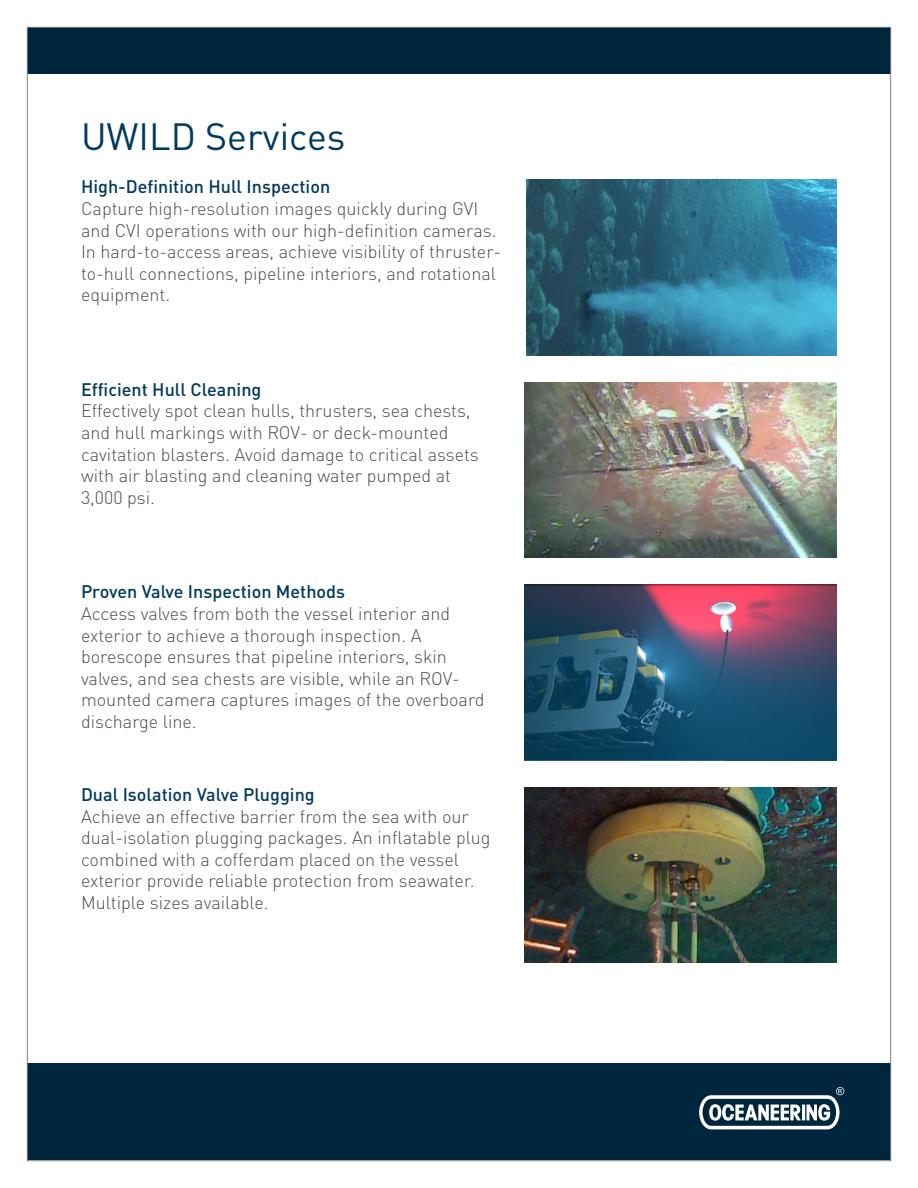
<style>
.page{position:relative;width:918px;height:1188px;background:#fff}
.page>*{position:absolute;margin:0;border:0;box-sizing:border-box;transform-origin:0 0}
.Heading{font:37.5px "DINOT";color:#003a5d}
.Ingress{font:300 18px/21.6px "DINOT";color:#4b4c4d}
.Ingress_features_tec{font:500 18px "DINOT";color:#003a5d}
</style>
<div class="page">
<div style="left:27px;top:28px;width:864px;height:46px;background:#00263e"></div>
<div style="left:27px;top:1064px;width:864px;height:96px;background:#00263e"></div>
<svg style="left:699px;top:1087px;width:145px;height:42px"></svg>
<img style="left:527px;top:180px;width:310px;height:175px">
<img style="left:525px;top:382px;width:312px;height:176px">
<img style="left:525px;top:787px;width:312px;height:176px">
<img style="left:525px;top:585px;width:312px;height:175px">
<p class="Heading" style="left:81px;top:113px;width:266px">UWILD Services</p>
<p class="Ingress_features_tec" style="left:81px;top:175px;width:251px">High-Definition Hull Inspection</p>
<p class="Ingress" style="left:81px;top:197px;width:422px">Capture high-resolution images quickly during GVI and CVI operations with our high-definition cameras.<br>In hard-to-access areas, achieve visibility of thruster&shy;to-hull connections, pipeline interiors, and rotational equipment.</p>
<p class="Ingress_features_tec" style="left:81px;top:378px;width:182px">Efficient Hull Cleaning</p>
<p class="Ingress" style="left:81px;top:400px;width:399px">Effectively spot clean hulls, thrusters, sea chests, and hull markings with ROV- or deck-mounted cavitation blasters. Avoid damage to critical assets with air blasting and cleaning water pumped at 3,000 psi.</p>
<p class="Ingress_features_tec" style="left:81px;top:580px;width:266px">Proven Valve Inspection Methods</p>
<p class="Ingress" style="left:81px;top:603px;width:405px">Access valves from both the vessel interior and exterior to achieve a thorough inspection. A borescope ensures that pipeline interiors, skin valves, and sea chests are visible, while an ROV&shy;mounted camera captures images of the overboard discharge line.</p>
<p class="Ingress_features_tec" style="left:81px;top:783px;width:235px">Dual Isolation Valve Plugging</p>
<p class="Ingress" style="left:81px;top:805px;width:411px">Achieve an effective barrier from the sea with our dual-isolation plugging packages. An inflatable plug combined with a cofferdam placed on the vessel exterior provide reliable protection from seawater.<br>Multiple sizes available.</p>
</div>
